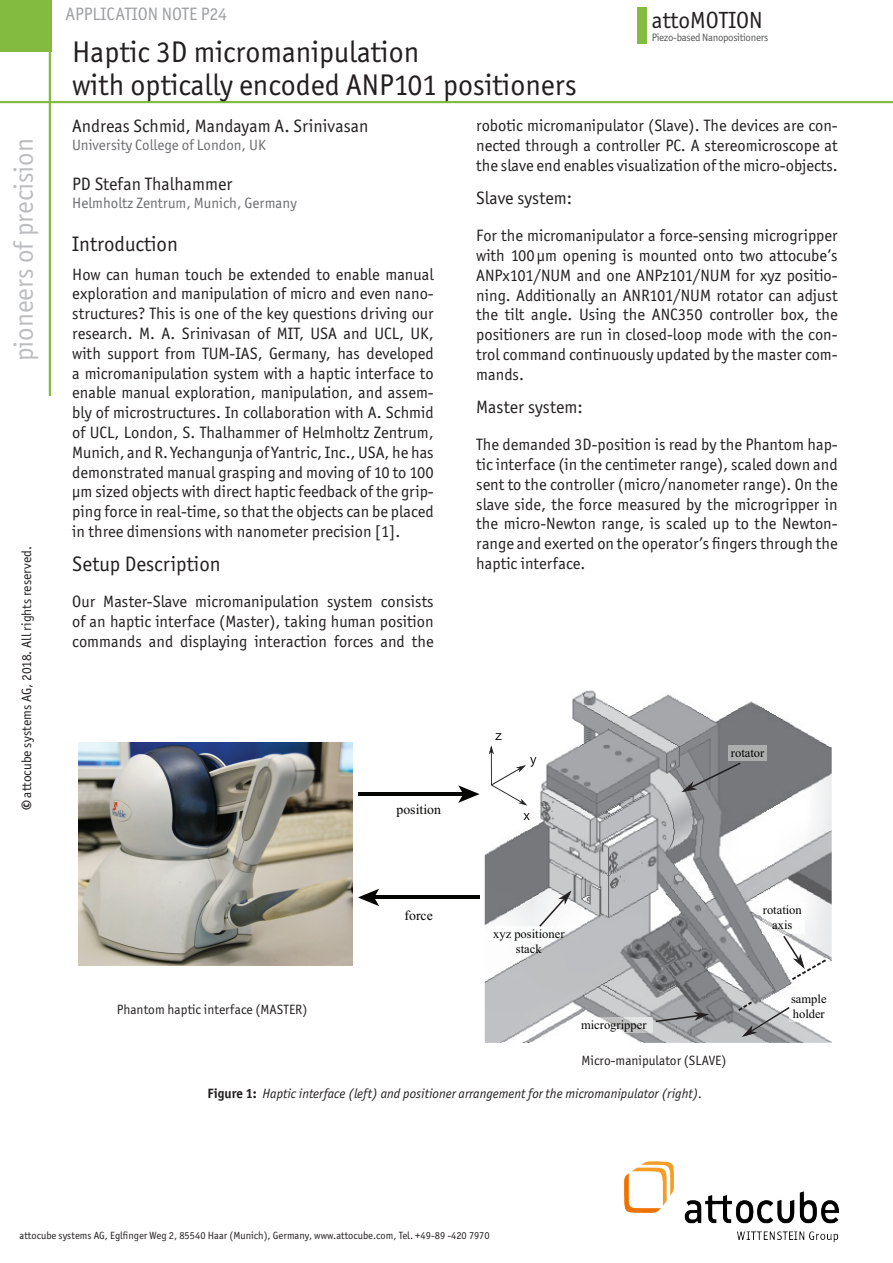
<style>
.page{position:relative;width:893px;height:1263px;background:#fff}
.page>*{position:absolute;margin:0;border:0;box-sizing:border-box;transform-origin:0 0}
.t1{font:30px/33px "Officina Sans ITC Std";color:#231f20}
.t2{font:27px "Officina Sans ITC Std";color:#bcbdc0}
.t3{font:23.4px "Officina Sans ITC Std";color:#231f20}
.t4{font:21px "Officina Sans ITC Std";color:#231f20}
.t5{font:18.3px "Times New Roman";color:#040503}
.t6{font:18px "Officina Sans ITC Std";color:#231f20}
.t7{font:18px "Officina Sans ITC Std";color:#9d9fa2}
.t8{font:16.5px/19.8px "Officina Sans ITC Std";color:#231f20;text-align:justify}
.t9{font:15px "Officina Sans ITC Std";color:#6c6d70}
.t10{font:13.8px "Times New Roman";color:#040503}
.t11{font:13.5px "Officina Sans ITC Std";color:#231f20}
.t12{font:italic 13.5px "Officina Sans ITC Std";color:#231f20}
.t13{font:12.6px/15px "Times New Roman";color:#040503;text-align:center}
.t14{font:10.8px "Officina Sans ITC Std";letter-spacing:-.025em;color:#57585a}
.t15{font:10.5px "Officina Sans ITC Std";color:#231f20}
.s1{font-family:"Officina San ITC";font-weight:700}
.s2{font-family:"Officina San ITC";font-weight:700;font-style:normal}
</style>
<div class="page">
<img style="left:624px;top:1161px;width:215px;height:81px">
<div style="left:0;top:0;width:51px;height:51px;background:#82bb40"></div>
<hr style="left:0;top:101px;width:893px;height:2px;background:#84bb41">
<hr style="left:49px;top:42px;width:2px;height:354px;background:#82bb40">
<div style="left:638px;top:7px;width:9px;height:37px;background:#84bb41"></div>
<img style="left:485px;top:690px;width:347px;height:353px">
<svg style="left:656px;top:1012px;width:53px;height:10px"></svg>
<svg style="left:523px;top:813px;width:7px;height:7px"></svg>
<svg style="left:489px;top:733px;width:47px;height:73px"></svg>
<svg style="left:681px;top:762px;width:59px;height:30px;background:#7a7c7e"></svg>
<img style="left:490px;top:926px;width:63px;height:16px">
<svg style="left:539px;top:890px;width:33px;height:37px"></svg>
<img style="left:728px;top:745px;width:39px;height:15px">
<img style="left:577px;top:1017px;width:75px;height:15px">
<img style="left:826px;top:991px;width:5px;height:30px">
<svg style="left:738px;top:936px;width:88px;height:101px"></svg>
<img style="left:763px;top:903px;width:41px;height:31px">
<img style="left:79px;top:742px;width:274px;height:223px">
<hr style="left:373px;top:896px;width:107px;height:3px;background:#040503">
<svg style="left:358px;top:889px;width:21px;height:17px"></svg>
<hr style="left:358px;top:792px;width:106px;height:4px;background:#040503">
<svg style="left:458px;top:785px;width:22px;height:18px"></svg>
<h2 class="t2" style="left:8px;top:361px;width:225px;rotate:-90deg">pioneers of precision</h2>
<p class="t11" style="left:19px;top:810px;width:266px;rotate:-90deg"><span class="s1">©</span> attocube systems AG, 2018. All rights reserved.</p>
<p class="t7" style="left:66px;top:3px;width:163px">APPLICATION NOTE P24</p>
<h3 class="t3" style="left:652px;top:7px;width:112px">attoMOTION</h3>
<p class="t14" style="left:652px;top:31px;width:118px">Piezo-based Nanopositioners</p>
<p class="t1" style="left:72px;top:35px;width:506px">Haptic 3D micromanipulation<br>with optically encoded ANP101 positioners</p>
<p class="t6" style="left:72px;top:116px;width:298px">Andreas Schmid, Mandayam A. Srinivasan</p>
<p class="t9" style="left:72px;top:136px;width:195px">University College of London, UK</p>
<p class="t6" style="left:72px;top:173px;width:162px">PD Stefan Thalhammer</p>
<p class="t9" style="left:72px;top:194px;width:226px">Helmholtz Zentrum, Munich, Germany</p>
<p class="t8" style="left:476px;top:115px;width:363px">robotic micromanipulator (Slave). The devices are con&shy;nected through a controller PC. A stereomicroscope at the slave end enables visualization of the micro-objects.</p>
<p class="t6" style="left:476px;top:188px;width:98px">Slave system:</p>
<p class="t8" style="left:476px;top:226px;width:363px">For the micromanipulator a force-sensing microgripper with 100 μm opening is mounted onto two attocube’s ANPx101/NUM and one ANPz101/NUM for xyz positio&shy;ning. Additionally an ANR101/NUM rotator can adjust the tilt angle. Using the ANC350 controller box, the positioners are run in closed-loop mode with the con&shy;trol command continuously updated by the master com&shy;mands.</p>
<p class="t6" style="left:476px;top:397px;width:108px">Master system:</p>
<p class="t8" style="left:476px;top:435px;width:363px">The demanded 3D-position is read by the Phantom hap&shy;tic interface (in the centimeter range), scaled down and sent to the controller (micro/nanometer range). On the slave side, the force measured by the microgripper in the micro-Newton range, is scaled up to the Newton&shy;range and exerted on the operator’s fingers through the haptic interface.</p>
<p class="t4" style="left:72px;top:232px;width:107px">Introduction</p>
<p class="t8" style="left:72px;top:264px;width:363px">How can human touch be extended to enable manual exploration and manipulation of micro and even nano&shy;structures? This is one of the key questions driving our research. M. A. Srinivasan of MIT, USA and UCL, UK, with support from TUM-IAS, Germany, has developed a micromanipulation system with a haptic interface to enable manual exploration, manipulation, and assem&shy;bly of microstructures. In collaboration with A. Schmid of UCL, London, S. Thalhammer of Helmholtz Zentrum, Munich, and R. Yechangunja of Yantric, Inc., USA, he has demonstrated manual grasping and moving of 10 to 100 μm sized objects with direct haptic feedback of the grip&shy;ping force in real-time, so that the objects can be placed in three dimensions with nanometer precision [1].</p>
<p class="t4" style="left:72px;top:551px;width:150px">Setup Description</p>
<p class="t8" style="left:72px;top:592px;width:363px">Our Master-Slave micromanipulation system consists of an haptic interface (Master), taking human position commands and displaying interaction forces and the</p>
<p class="t10" style="left:397px;top:800px;width:46px">position</p>
<p class="t13" style="left:731px;top:745px;width:35px">rotator</p>
<p class="t11" style="left:117px;top:1001px;width:192px">Phantom haptic interface (MASTER)</p>
<p class="t10" style="left:405px;top:906px;width:30px">force</p>
<p class="t13" style="left:493px;top:926px;width:73px">xyz positioner stack</p>
<p class="t13" style="left:581px;top:1017px;width:67px">microgripper</p>
<p class="t5" style="left:593px;top:1043px;width:132px">micromanipulator</p>
<p class="t11" style="left:582px;top:1053px;width:146px">Micro-manipulator (SLAVE)</p>
<p class="t12" style="left:208px;top:1086px;width:496px"><span class="s2">Figure 1:</span> Haptic interface (left) and positioner arrangement for the micromanipulator (right).</p>
<p class="t13" style="left:763px;top:902px;width:40px">rotation axis</p>
<p class="t13" style="left:791px;top:991px;width:37px;text-align:left">sample holder</p>
<p class="t15" style="left:20px;top:1229px;width:472px">attocube systems AG, Eglfinger Weg 2, 85540 Haar (Munich), Germany, www.attocube.com, Tel. +49-89 -420 7970</p>
</div>
